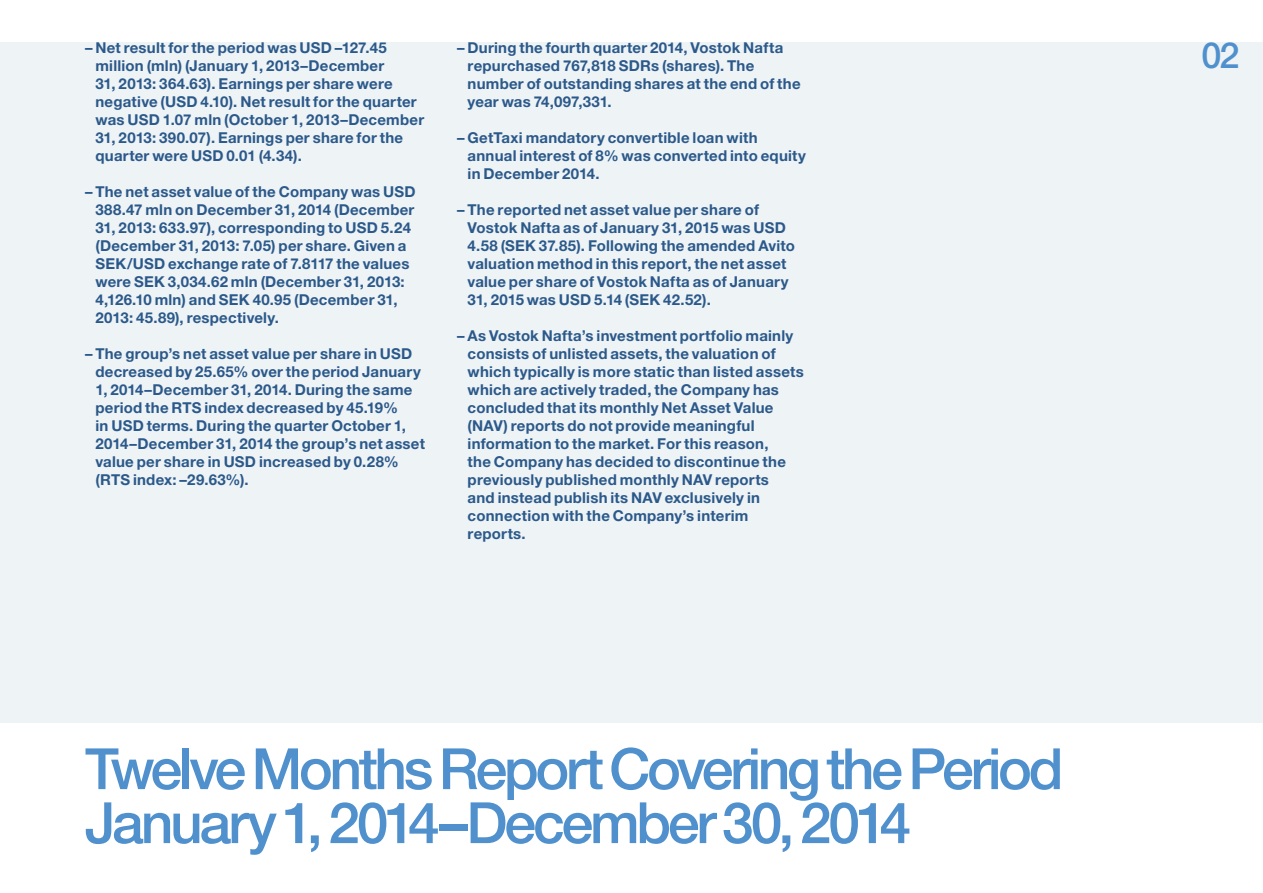
<style>
.page{position:relative;width:1263px;height:893px;background:#fff}
.page>*{position:absolute;margin:0;border:0;box-sizing:border-box;transform-origin:0 0}
.t1{font:500 57px/54px "Helvetica Neue LT Std";letter-spacing:-.06em;color:#5091cd}
.t2{font:500 36px "Helvetica Neue LT Std";color:#5091cd}
.t3{font:700 15px/18px "Helvetica Neue LT Std";letter-spacing:.015em;color:#2b598a}
</style>
<div class="page">
<div style="left:0;top:43px;width:1263px;height:680px;background:#eef3f6"></div>
<p class="t3" style="left:95px;top:39px;width:330px;text-indent:-10px">– Net result for the period was USD –127.45 million (mln) (January 1, 2013–December<br>31, 2013: 364.63). Earnings per share were negative (USD 4.10). Net result for the quarter was USD 1.07 mln (October 1, 2013–December 31, 2013: 390.07). Earnings per share for the quarter were USD 0.01 (4.34).</p>
<p class="t3" style="left:95px;top:183px;width:322px;text-indent:-10px">– The net asset value of the Company was USD 388.47 mln on December 31, 2014 (December 31, 2013: 633.97), corresponding to USD 5.24 (December 31, 2013: 7.05) per share. Given a SEK/USD exchange rate of 7.8117 the values were SEK 3,034.62 mln (December 31, 2013:<br>4,126.10 mln) and SEK 40.95 (December 31, 2013: 45.89), respectively.</p>
<p class="t3" style="left:95px;top:345px;width:331px;text-indent:-10px">– The group’s net asset value per share in USD decreased by 25.65% over the period January 1, 2014–December 31, 2014. During the same period the RTS index decreased by 45.19%<br>in USD terms. During the quarter October 1, 2014–December 31, 2014 the group’s net asset value per share in USD increased by 0.28% (RTS index: –29.63%).</p>
<p class="t3" style="left:468px;top:39px;width:335px;text-indent:-10px">– During the fourth quarter 2014, Vostok Nafta repurchased 767,818 SDRs (shares). The number of outstanding shares at the end of the year was 74,097,331.</p>
<p class="t3" style="left:468px;top:129px;width:340px;text-indent:-10px">– GetTaxi mandatory convertible loan with annual interest of 8% was converted into equity in December 2014.</p>
<p class="t3" style="left:468px;top:201px;width:329px;text-indent:-10px">– The reported net asset value per share of Vostok Nafta as of January 31, 2015 was USD 4.58 (SEK 37.85). Following the amended Avito valuation method in this report, the net asset value per share of Vostok Nafta as of January 31, 2015 was USD 5.14 (SEK 42.52).</p>
<p class="t3" style="left:468px;top:327px;width:338px;text-indent:-10px">– As Vostok Nafta’s investment portfolio mainly consists of unlisted assets, the valuation of which typically is more static than listed assets which are actively traded, the Company has concluded that its monthly Net Asset Value (NAV) reports do not provide meaningful information to the market. For this reason,<br>the Company has decided to discontinue the previously published monthly NAV reports<br>and instead publish its NAV exclusively in connection with the Company’s interim reports.</p>
<h1 class="t1" style="left:85px;top:741px;width:980px">Twelve Months Report Covering the Period<br>January 1, 2014–December 30, 2014</h1>
<h2 class="t2" style="left:1201px;top:34px;width:39px">02</h2>
</div>
